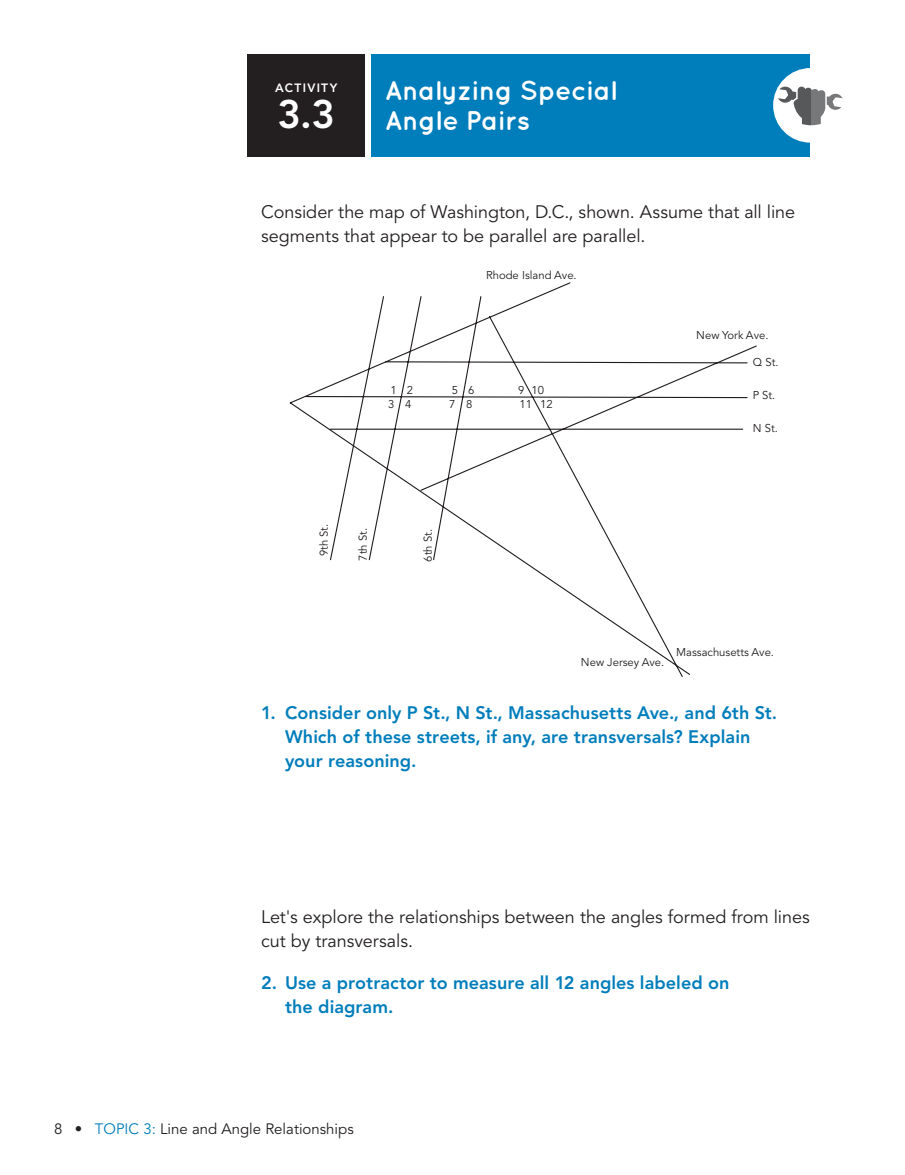
<style>
.page{position:relative;width:905px;height:1175px;background:#fff}
.page>*{position:absolute;margin:0;border:0;box-sizing:border-box;transform-origin:0 0}
.t1{font:800 39.6px "Avenir LT Std";color:#fff}
.t2{font:700 27px/30px "Quicksand";letter-spacing:-.01em;color:#fff}
.t3{font:18px/24px "Avenir LT Std";letter-spacing:-.005em;color:#231f20}
.t4{font:800 18px/24px "Avenir LT Std";letter-spacing:.005em;color:#007dbb}
.t5{font:15px "Avenir LT Std";color:#231f20}
.t6{font:800 12px "Avenir LT Std";letter-spacing:.11em;color:#fff}
.t7{font:11.25px/14.9px "Avenir LT Std";color:#231f20}
.s1{color:#007dbb}
</style>
<div class="page">
<svg style="left:290px;top:282px;width:467px;height:395px"></svg>
<div style="left:371px;top:54px;width:439px;height:103px;background:#007dbb"></div>
<div style="left:248px;top:54px;width:117px;height:103px;background:#231f20"></div>
<div style="left:773px;top:69px;width:74px;height:73px;background:#fff;border-radius:50%"></div>
<div style="left:773px;top:68px;width:74px;height:75px;border:2px solid #fff;border-radius:50%"></div>
<svg style="left:778px;top:86px;width:64px;height:41px"></svg>
<svg style="left:811px;top:87px;width:34px;height:39px"></svg>
<p class="t6" style="left:275px;top:81px;width:64px">ACTIVITY</p>
<h1 class="t1" style="left:277px;top:91px;width:59px">3.3</h1>
<h2 class="t2" style="left:384px;top:74px;width:233px">Analyzing Special<br>Angle Pairs</h2>
<p class="t3" style="left:261px;top:200px;width:535px">Consider the map of Washington, D.C., shown. Assume that all line segments that appear to be parallel are parallel.</p>
<p class="t7" style="left:486px;top:268px;width:92px">Rhode Island Ave.</p>
<p class="t7" style="left:388px;top:382px;width:26px">1 2<br>3 4</p>
<p class="t7" style="left:449px;top:382px;width:26px">5 6<br>7 8</p>
<p class="t7" style="left:518px;top:382px;width:36px">9 10<br>11 12</p>
<p class="t7" style="left:696px;top:328px;width:74px">New York Ave.</p>
<p class="t7" style="left:753px;top:355px;width:27px">Q St.</p>
<p class="t7" style="left:753px;top:388px;width:24px">P St.</p>
<p class="t7" style="left:753px;top:421px;width:27px">N St.</p>
<p class="t7" style="left:317px;top:556px;width:34px;rotate:-90deg">9th St.</p>
<p class="t7" style="left:356px;top:560px;width:34px;rotate:-90deg">7th St.</p>
<p class="t7" style="left:421px;top:561px;width:34px;rotate:-90deg">6th St.</p>
<p class="t7" style="left:581px;top:655px;width:85px">New Jersey Ave.</p>
<p class="t7" style="left:676px;top:644px;width:99px">Massachusetts Ave.</p>
<p class="t4" style="left:285px;top:701px;width:493px;text-indent:-24px">1. Consider only P St., N St., Massachusetts Ave., and 6th St.<br>Which of these streets, if any, are transversals? Explain your reasoning.</p>
<p class="t3" style="left:261px;top:905px;width:550px">Let's explore the relationships between the angles formed from lines cut by transversals.</p>
<p class="t4" style="left:285px;top:971px;width:446px;text-indent:-24px">2. Use a protractor to measure all 12 angles labeled on the diagram.</p>
<p class="t5" style="left:54px;top:1120px;width:301px">8 • <span class="s1">TOPIC 3:</span> Line and Angle Relationships</p>
</div>
